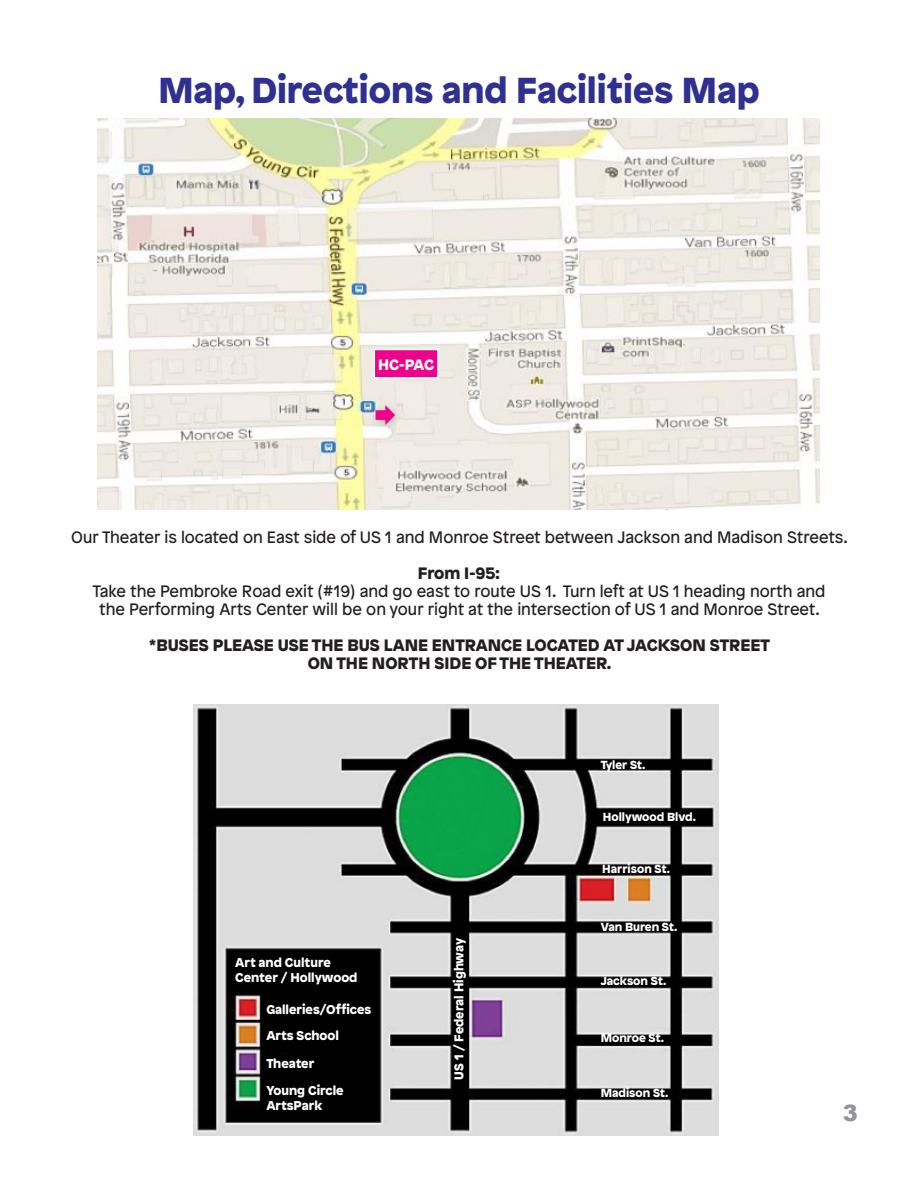
<style>
.page{position:relative;width:918px;height:1188px;background:#fff}
.page>*{position:absolute;margin:0;border:0;box-sizing:border-box;transform-origin:0 0}
.t1{font:900 36px "Patron";color:#2e3092}
.t2{font:900 22.5px "Arial";color:#939598}
.t3{font:16.5px/18px "Patron";color:#231f20;text-align:center}
.t4{font:900 16.5px/18px "Patron";color:#231f20;text-align:center}
.t5{font:900 15px "Patron";color:#fff}
.t6{font:900 12.75px/26px "Patron";color:#fff}
.t7{font:900 11.7px "Patron";color:#fff}
.s1{font-weight:900}
</style>
<div class="page">
<img style="left:98px;top:118px;width:721px;height:392px">
<div style="left:369px;top:400px;width:35px;height:34px;background:#231f20;opacity:.25"></div>
<div style="left:374px;top:349px;width:64px;height:29px;background:#ed028c"></div>
<div style="left:374px;top:349px;width:65px;height:30px;border:2px solid #fff"></div>
<img style="left:194px;top:704px;width:524px;height:431px">
<svg style="left:376px;top:406px;width:19px;height:19px"></svg>
<p class="t1" style="left:158px;top:60px;width:603px">Map, Directions and Facilities Map</p>
<p class="t5" style="left:378px;top:352px;width:57px">HC-PAC</p>
<p class="t3" style="left:71px;top:527px;width:778px">Our Theater is located on East side of US 1 and Monroe Street between Jackson and Madison Streets.</p>
<p class="t3" style="left:93px;top:563px;width:734px"><span class="s1">From I-95:<br></span>Take the Pembroke Road exit (#19) and go east to route US 1. Turn left at US 1 heading north and the Performing Arts Center will be on your right at the intersection of US 1 and Monroe Street.</p>
<p class="t4" style="left:149px;top:635px;width:622px">*BUSES PLEASE USE THE BUS LANE ENTRANCE LOCATED AT JACKSON STREET<br>ON THE NORTH SIDE OF THE THEATER.</p>
<p class="t7" style="left:601px;top:755px;width:46px">Tyler St.</p>
<p class="t7" style="left:603px;top:807px;width:95px">Hollywood Blvd.</p>
<p class="t7" style="left:602px;top:859px;width:69px">Harrison St.</p>
<p class="t6" style="left:235px;top:948px;width:97px">Art and Culture</p>
<p class="t6" style="left:235px;top:963px;width:124px">Center / Hollywood</p>
<p class="t6" style="left:266px;top:995px;width:107px">Galleries/Offices<br>Arts School</p>
<p class="t6" style="left:266px;top:1049px;width:79px;line-height:27px">Theater<br>Young Circle</p>
<p class="t6" style="left:266px;top:1091px;width:57px">ArtsPark</p>
<p class="t6" style="left:445px;top:1080px;width:143px;rotate:-90deg">US 1 / Federal Highway</p>
<p class="t7" style="left:601px;top:917px;width:78px">Van Buren St.</p>
<p class="t7" style="left:601px;top:971px;width:67px">Jackson St.</p>
<p class="t7" style="left:601px;top:1028px;width:65px">Monroe St.</p>
<p class="t7" style="left:601px;top:1084px;width:69px">Madison St.</p>
<h2 class="t2" style="left:843px;top:1097px;width:17px">3</h2>
</div>
